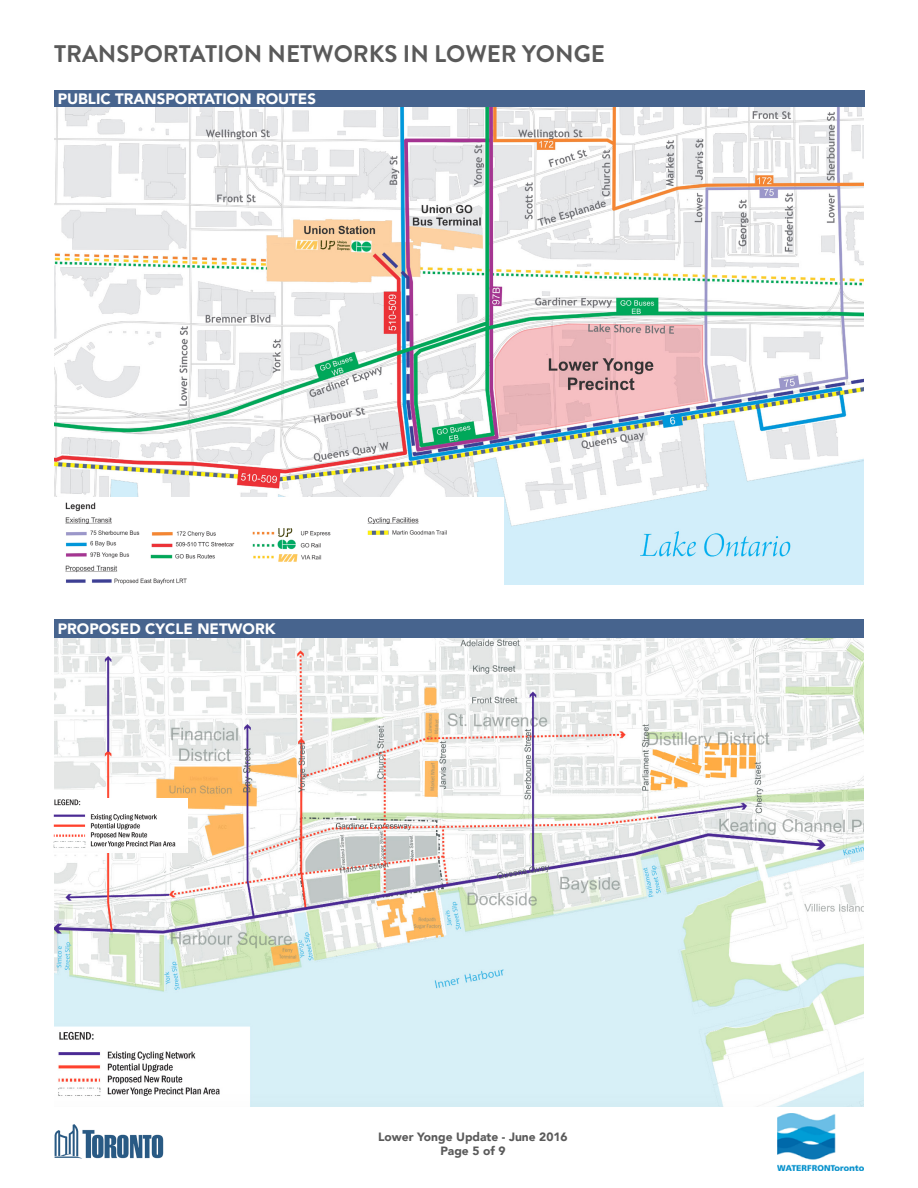
<style>
.page{position:relative;width:918px;height:1188px;background:#fff}
.page>*{position:absolute;margin:0;border:0;box-sizing:border-box;transform-origin:0 0}
.t1{font:700 24px "Brandon Grotesque";color:#5a5a5a}
.t2{font:900 15px "Avenir";color:#fff}
.t3{font:900 12px "Avenir";color:#5a5a5a}
</style>
<div class="page">
<img style="left:54px;top:107px;width:810px;height:478px">
<img style="left:54px;top:1125px;width:110px;height:34px">
<img style="left:54px;top:638px;width:810px;height:468px">
<div style="left:54px;top:619px;width:810px;height:19px;background:#47648e"></div>
<div style="left:54px;top:90px;width:811px;height:17px;background:#47648e"></div>
<img style="left:53px;top:798px;width:135px;height:54px">
<img style="left:777px;top:1113px;width:87px;height:57px">
<img style="left:54px;top:497px;width:450px;height:88px">
<p class="t1" style="left:54px;top:36px;width:552px">TRANSPORTATION NETWORKS IN LOWER YONGE</p>
<p class="t2" style="left:58px;top:86px;width:260px">PUBLIC TRANSPORTATION ROUTES</p>
<p class="t2" style="left:58px;top:616px;width:219px">PROPOSED CYCLE NETWORK</p>
<p class="t3" style="left:378px;top:1126px;width:191px">Lower Yonge Update - June 2016</p>
<p class="t3" style="left:440px;top:1140px;width:67px">Page 5 of 9</p>
</div>
